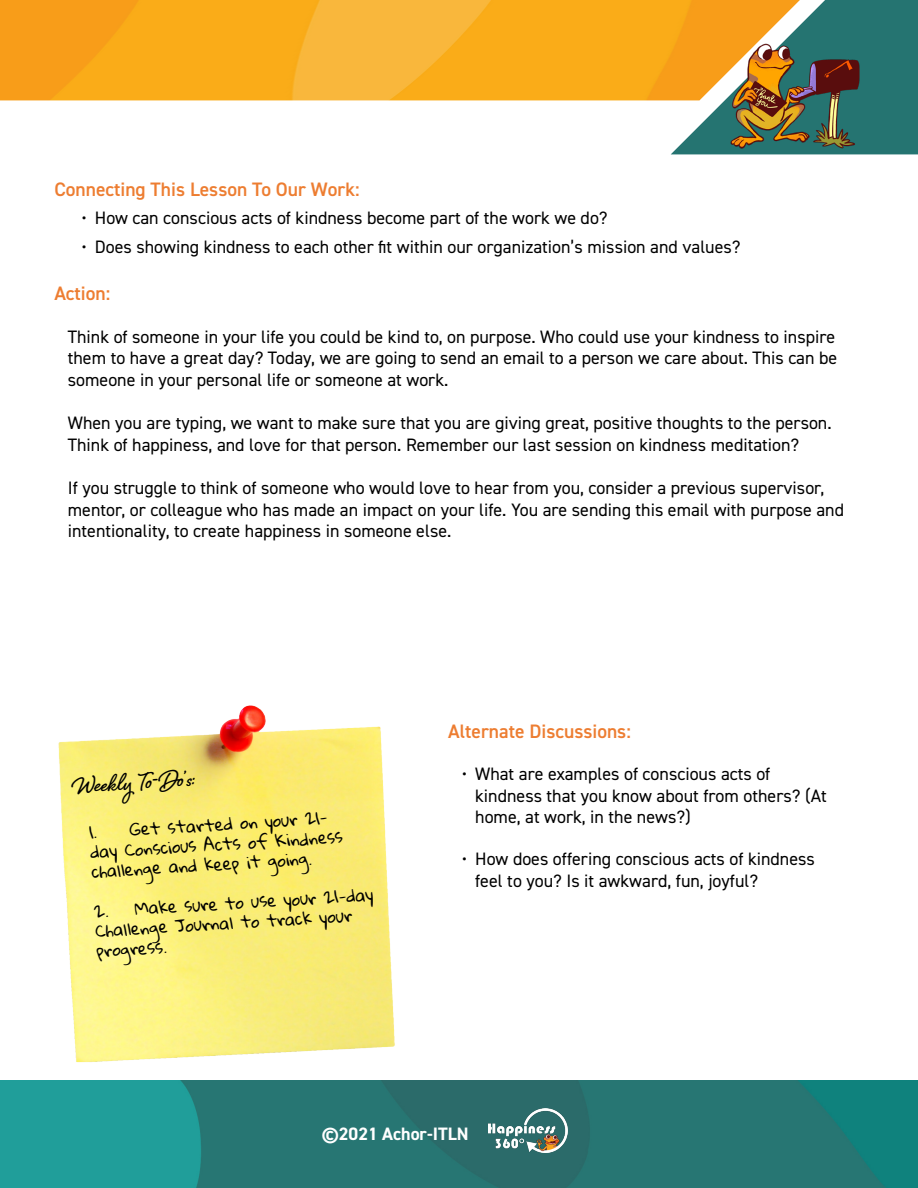
<style>
.page{position:relative;width:918px;height:1188px;background:#fff}
.page>*{position:absolute;margin:0;border:0;box-sizing:border-box;transform-origin:0 0}
.t1{font:700 30px "Shelby";color:#000}
.t2{font:600 19.5px "DIN2014";color:#ed7d31}
.t3{font:18px/21.6px "DIN2014";color:#000}
.t4{font:700 18px "DIN2014";color:#fff}
.t5{font:16.5px/20px "Gloria Hallelujah";color:#000}
</style>
<div class="page">
<img style="left:0;top:1080px;width:918px;height:108px">
<img style="left:0;top:0;width:671px;height:100px">
<img style="left:671px;top:0;width:247px;height:154px">
<img style="left:489px;top:1108px;width:79px;height:44px">
<img style="left:729px;top:43px;width:131px;height:105px">
<img style="left:54px;top:705px;width:353px;height:386px">
<p class="t2" style="left:54px;top:176px;width:307px">Connecting This Lesson To Our Work:</p>
<p class="t3" style="left:81px;top:207px;width:528px">• How can conscious acts of kindness become part of the work we do?</p>
<p class="t3" style="left:81px;top:235px;width:661px">• Does showing kindness to each other fit within our organization’s mission and values?</p>
<p class="t2" style="left:54px;top:280px;width:57px">Action:</p>
<p class="t3" style="left:68px;top:325px;width:771px;text-align:justify">Think of someone in your life you could be kind to, on purpose. Who could use your kindness to inspire them to have a great day? Today, we are going to send an email to a person we care about. This can be someone in your personal life or someone at work.</p>
<p class="t3" style="left:68px;top:412px;width:765px">When you are typing, we want to make sure that you are giving great, positive thoughts to the person.<br>Think of happiness, and love for that person. Remember our last session on kindness meditation?</p>
<p class="t3" style="left:68px;top:477px;width:778px">If you struggle to think of someone who would love to hear from you, consider a previous supervisor, mentor, or colleague who has made an impact on your life. You are sending this email with purpose and intentionality, to create happiness in someone else.</p>
<h1 class="t1" style="left:72px;top:765px;width:123px;rotate:-4deg">Weekly To-Do’s:</h1>
<p class="t5" style="left:89px;top:822px;width:254px;rotate:-3deg">1. Get started on your 21- day Conscious Acts of Kindness challenge and keep it going.</p>
<p class="t5" style="left:94px;top:900px;width:281px;line-height:20.4px;rotate:-3deg">2. Make sure to use your 21-day<br>Challenge Journal to track your progress.</p>
<p class="t2" style="left:448px;top:719px;width:184px">Alternate Discussions:</p>
<p class="t3" style="left:475px;top:763px;width:353px;text-indent:-14px">• What are examples of conscious acts of kindness that you know about from others? (At home, at work, in the news?)</p>
<p class="t3" style="left:475px;top:848px;width:341px;text-indent:-14px">• How does offering conscious acts of kindness feel to you? Is it awkward, fun, joyful?</p>
<p class="t4" style="left:322px;top:1122px;width:148px">©2021 Achor-ITLN</p>
</div>
